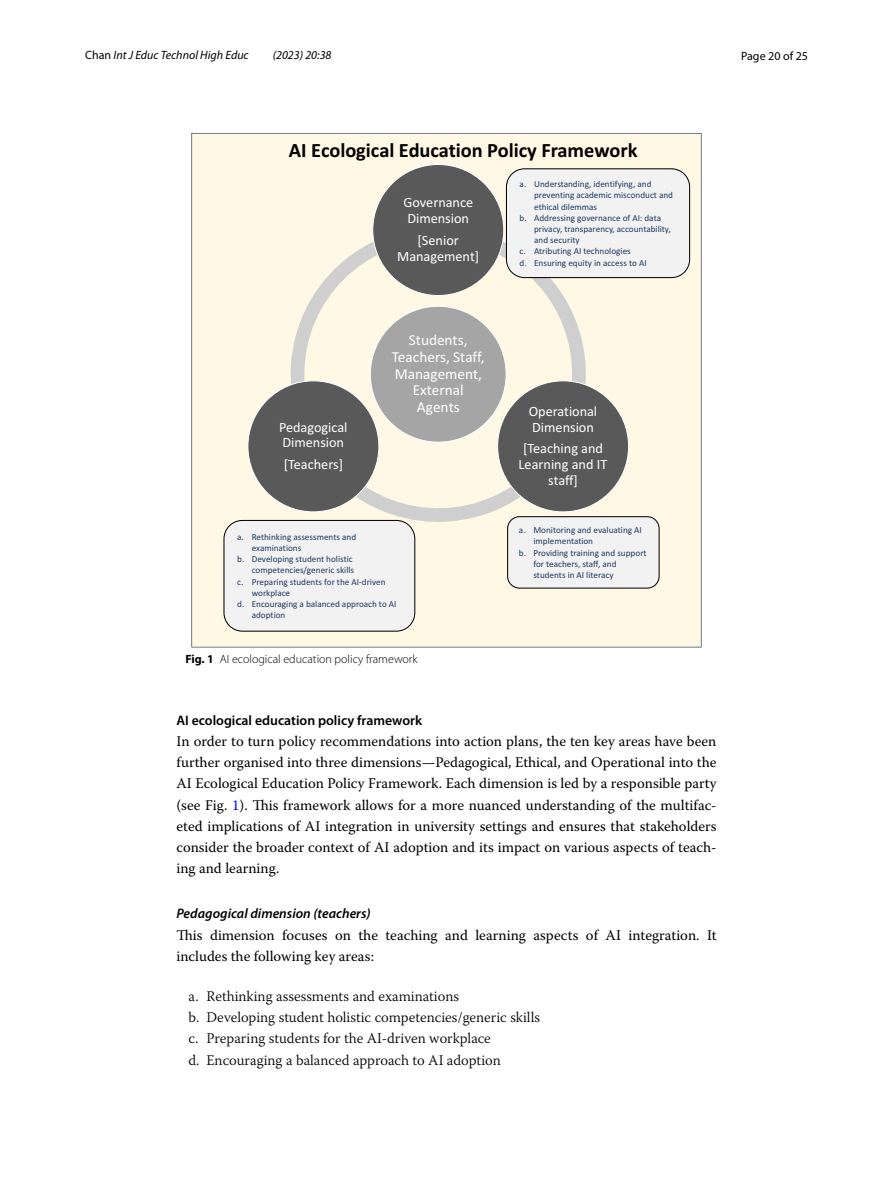
<style>
.page{position:relative;width:893px;height:1187px;background:#fff}
.page>*{position:absolute;margin:0;border:0;box-sizing:border-box;transform-origin:0 0}
.t1{font:700 20.4px "Calibri";color:#000}
.t2{font:15.3px/16.8px "Calibri";color:#fff;text-align:center}
.t3{font:14.7px/21.1px "Warnock Pro";color:#000;text-align:justify}
.t4{font:300 14.7px/21.3px "Warnock Pro";color:#000}
.t5{font:14.25px/15.8px "Calibri";color:#fff}
.t6{font:600 13.8px "Myriad Pro";color:#000}
.t7{font:italic 600 13.8px "Myriad Pro";color:#000}
.t8{font:300 12px "Myriad Pro";color:#000}
.t9{font:italic 12px "Myriad Pro";color:#000}
.t10{font:12px "Myriad Pro";color:#000}
.t11{font:9.15px "Calibri";color:#1f3864}
.s1{font-style:normal}
.s2{font-weight:700}
.s3{color:#00f}
</style>
<div class="page">
<svg style="left:191px;top:133px;width:511px;height:514px;background:#ede8da"></svg>
<svg style="left:223px;top:164px;width:467px;height:467px"></svg>
<p class="t9" style="left:85px;top:48px;width:165px"><span class="s1">Chan</span> Int J Educ Technol High Educ</p>
<p class="t9" style="left:273px;top:48px;width:60px">(2023) 20:38</p>
<p class="t10" style="left:741px;top:48px;width:68px">Page 20 of 25</p>
<h1 class="t1" style="left:289px;top:136px;width:350px">AI Ecological Education Policy Framework</h1>
<p class="t5" style="left:403px;top:194px;width:71px">Governance<br>Dimension</p>
<p class="t5" style="left:397px;top:232px;width:83px;text-align:center">[Senior<br>Management]</p>
<p class="t5" style="left:279px;top:418px;width:70px">Pedagogical<br>Dimension</p>
<p class="t5" style="left:284px;top:456px;width:61px">[Teachers]</p>
<p class="t2" style="left:392px;top:331px;width:94px">Students,<br>Teachers, Staff,<br>Management,<br>External<br>Agents</p>
<p class="t11" style="left:237px;top:530px;width:121px">a. Rethinking assessments and</p>
<p class="t11" style="left:252px;top:541px;width:51px">examinations</p>
<p class="t11" style="left:237px;top:552px;width:117px">b. Developing student holistic</p>
<p class="t11" style="left:252px;top:564px;width:104px">competencies/generic skills</p>
<p class="t11" style="left:237px;top:575px;width:150px">c. Preparing students for the AI-driven</p>
<p class="t11" style="left:252px;top:586px;width:40px">workplace</p>
<p class="t11" style="left:237px;top:597px;width:161px">d. Encouraging a balanced approach to AI</p>
<p class="t11" style="left:252px;top:608px;width:35px">adoption</p>
<p class="t8" style="left:185px;top:652px;width:234px"><span class="s2">Fig. 1</span> AI ecological education policy framework</p>
<p class="t11" style="left:520px;top:178px;width:133px">a. Understanding, identifying, and</p>
<p class="t11" style="left:534px;top:189px;width:140px">preventing academic misconduct and</p>
<p class="t11" style="left:534px;top:200px;width:65px">ethical dilemmas</p>
<p class="t11" style="left:520px;top:211px;width:143px">b. Addressing governance of AI: data</p>
<p class="t11" style="left:534px;top:222px;width:138px">privacy, transparency, accountability,</p>
<p class="t11" style="left:534px;top:234px;width:47px">and security</p>
<p class="t11" style="left:520px;top:245px;width:113px">c. Atributing AI technologies</p>
<p class="t11" style="left:520px;top:256px;width:129px">d. Ensuring equity in access to AI</p>
<p class="t5" style="left:529px;top:403px;width:70px">Operational<br>Dimension</p>
<p class="t5" style="left:519px;top:440px;width:90px;text-align:center">[Teaching and<br>Learning and IT staff]</p>
<p class="t11" style="left:519px;top:523px;width:124px">a. Monitoring and evaluating AI</p>
<p class="t11" style="left:533px;top:535px;width:61px">implementation</p>
<p class="t11" style="left:519px;top:546px;width:129px">b. Providing training and support</p>
<p class="t11" style="left:533px;top:557px;width:85px">for teachers, staff, and</p>
<p class="t11" style="left:533px;top:568px;width:82px">students in AI literacy</p>
<p class="t6" style="left:176px;top:711px;width:247px">AI ecological education policy framework</p>
<p class="t3" style="left:176px;top:730px;width:542px">In order to turn policy recommendations into action plans, the ten key areas have been further organised into three dimensions—Pedagogical, Ethical, and Operational into the AI Ecological Education Policy Framework. Each dimension is led by a responsible party (see Fig. <span class="s3">1</span>). This framework allows for a more nuanced understanding of the multifac&shy;eted implications of AI integration in university settings and ensures that stakeholders consider the broader context of AI adoption and its impact on various aspects of teach&shy;ing and learning.</p>
<p class="t7" style="left:176px;top:904px;width:196px">Pedagogical dimension (teachers)</p>
<p class="t3" style="left:176px;top:923px;width:542px">This dimension focuses on the teaching and learning aspects of AI integration. It includes the following key areas:</p>
<p class="t4" style="left:188px;top:985px;width:353px">a. Rethinking assessments and examinations<br>b. Developing student holistic competencies/generic skills c. Preparing students for the AI-driven workplace<br>d. Encouraging a balanced approach to AI adoption</p>
</div>
